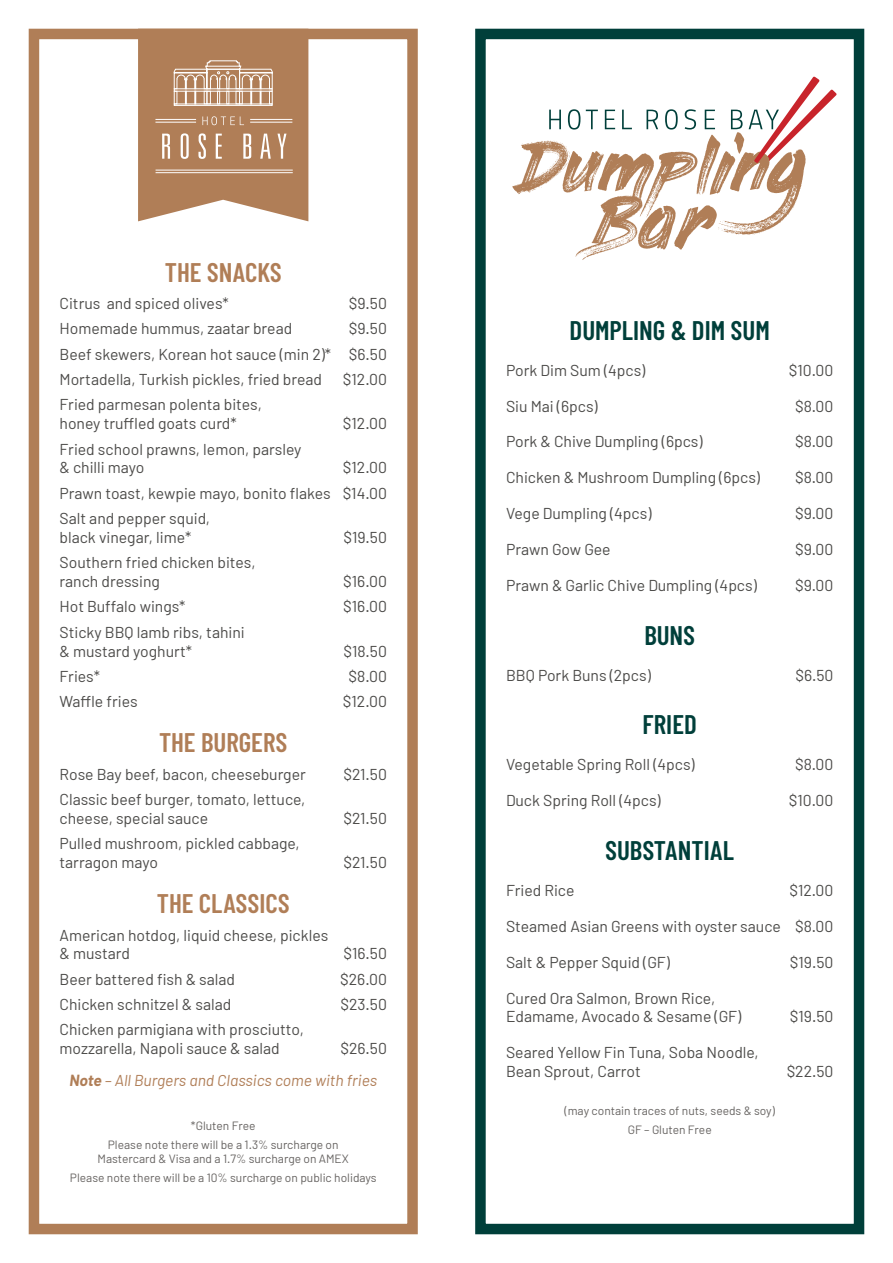
<style>
.page{position:relative;width:893px;height:1263px;background:#fff}
.page>*{position:absolute;margin:0;border:0;box-sizing:border-box;transform-origin:0 0}
.t1{font:600 27px "Barlow Condensed";color:#003f3a}
.t2{font:600 27px "Barlow Condensed";color:#b07e57}
.t3{font:15.75px/18.9px "Barlow";color:#4c4b49}
.t4{font:italic 15.75px "Barlow";color:#b07e57}
.t5{font:12px/14.4px "Barlow";color:#666361;text-align:center}
.s1{font-weight:700}
</style>
<div class="page">
<div style="left:29px;top:29px;width:389px;height:1205px;border:10px solid #b07e57"></div>
<svg style="left:138px;top:29px;width:170px;height:192px"></svg>
<div style="left:475px;top:29px;width:389px;height:1205px;border:10px solid #003f3a"></div>
<svg style="left:512px;top:77px;width:324px;height:183px"></svg>
<p class="t2" style="left:165px;top:255px;width:118px">THE SNACKS</p>
<p class="t3" style="left:60px;top:294px;width:171px">Citrus and spiced olives*</p>
<p class="t3" style="left:349px;top:294px;width:40px">$9.50</p>
<p class="t3" style="left:60px;top:319px;width:234px">Homemade hummus, zaatar bread</p>
<p class="t3" style="left:349px;top:319px;width:40px">$9.50</p>
<p class="t3" style="left:60px;top:344px;width:329px">Beef skewers, Korean hot sauce (min 2)* $6.50</p>
<p class="t3" style="left:60px;top:369px;width:264px">Mortadella, Turkish pickles, fried bread</p>
<p class="t3" style="left:343px;top:369px;width:46px">$12.00</p>
<p class="t3" style="left:60px;top:395px;width:204px">Fried parmesan polenta bites, honey truffled goats curd*</p>
<p class="t3" style="left:343px;top:414px;width:46px">$12.00</p>
<p class="t3" style="left:60px;top:439px;width:243px">Fried school prawns, lemon, parsley &amp; chilli mayo</p>
<p class="t3" style="left:343px;top:458px;width:46px">$12.00</p>
<p class="t3" style="left:60px;top:483px;width:329px">Prawn toast, kewpie mayo, bonito flakes $14.00</p>
<p class="t3" style="left:60px;top:508px;width:152px">Salt and pepper squid, black vinegar, lime*</p>
<p class="t3" style="left:343px;top:527px;width:45px">$19.50</p>
<p class="t3" style="left:60px;top:553px;width:197px">Southern fried chicken bites, ranch dressing</p>
<p class="t3" style="left:343px;top:571px;width:45px">$16.00</p>
<p class="t3" style="left:60px;top:597px;width:128px">Hot Buffalo wings*</p>
<p class="t3" style="left:343px;top:597px;width:45px">$16.00</p>
<p class="t3" style="left:60px;top:622px;width:187px">Sticky BBQ lamb ribs, tahini &amp; mustard yoghurt*</p>
<p class="t3" style="left:343px;top:641px;width:45px">$18.50</p>
<p class="t3" style="left:60px;top:666px;width:42px">Fries*</p>
<p class="t3" style="left:349px;top:666px;width:40px">$8.00</p>
<p class="t3" style="left:60px;top:691px;width:80px">Waffle fries</p>
<p class="t3" style="left:343px;top:691px;width:46px">$12.00</p>
<p class="t2" style="left:159px;top:726px;width:130px">THE BURGERS</p>
<p class="t3" style="left:60px;top:764px;width:248px">Rose Bay beef, bacon, cheeseburger</p>
<p class="t3" style="left:343px;top:764px;width:45px">$21.50</p>
<p class="t3" style="left:60px;top:789px;width:247px">Classic beef burger, tomato, lettuce, cheese, special sauce</p>
<p class="t3" style="left:343px;top:808px;width:45px">$21.50</p>
<p class="t3" style="left:60px;top:833px;width:242px">Pulled mushroom, pickled cabbage, tarragon mayo</p>
<p class="t2" style="left:157px;top:887px;width:134px">THE CLASSICS</p>
<p class="t3" style="left:60px;top:925px;width:270px">American hotdog, liquid cheese, pickles &amp; mustard</p>
<p class="t3" style="left:343px;top:852px;width:45px">$21.50</p>
<p class="t3" style="left:344px;top:944px;width:45px">$16.50</p>
<p class="t3" style="left:60px;top:969px;width:177px">Beer battered fish &amp; salad</p>
<p class="t3" style="left:340px;top:969px;width:48px">$26.00</p>
<p class="t3" style="left:60px;top:994px;width:173px">Chicken schnitzel &amp; salad</p>
<p class="t3" style="left:341px;top:994px;width:48px">$23.50</p>
<p class="t3" style="left:60px;top:1020px;width:246px">Chicken parmigiana with prosciutto, mozzarella, Napoli sauce &amp; salad</p>
<p class="t3" style="left:340px;top:1039px;width:48px">$26.50</p>
<p class="t4" style="left:69px;top:1069px;width:309px"><span class="s1">Note</span> – All Burgers and Classics come with fries</p>
<p class="t5" style="left:191px;top:1118px;width:66px">*Gluten Free</p>
<p class="t5" style="left:98px;top:1137px;width:253px">Please note there will be a 1.3% surcharge on<br>Mastercard &amp; Visa and a 1.7% surcharge on AMEX</p>
<p class="t5" style="left:70px;top:1170px;width:308px">Please note there will be a 10% surcharge on public holidays</p>
<p class="t1" style="left:570px;top:313px;width:202px">DUMPLING &amp; DIM SUM</p>
<p class="t3" style="left:506px;top:360px;width:141px">Pork Dim Sum (4pcs)</p>
<p class="t3" style="left:789px;top:360px;width:46px">$10.00</p>
<p class="t3" style="left:506px;top:396px;width:93px">Siu Mai (6pcs)</p>
<p class="t3" style="left:795px;top:396px;width:40px">$8.00</p>
<p class="t3" style="left:506px;top:432px;width:198px">Pork &amp; Chive Dumpling (6pcs)</p>
<p class="t3" style="left:795px;top:432px;width:40px">$8.00</p>
<p class="t3" style="left:506px;top:468px;width:256px">Chicken &amp; Mushroom Dumpling (6pcs)</p>
<p class="t3" style="left:795px;top:468px;width:40px">$8.00</p>
<p class="t3" style="left:506px;top:504px;width:147px">Vege Dumpling (4pcs)</p>
<p class="t3" style="left:795px;top:504px;width:40px">$9.00</p>
<p class="t3" style="left:506px;top:540px;width:106px">Prawn Gow Gee</p>
<p class="t3" style="left:795px;top:540px;width:40px">$9.00</p>
<p class="t3" style="left:506px;top:576px;width:252px">Prawn &amp; Garlic Chive Dumpling (4pcs)</p>
<p class="t3" style="left:795px;top:576px;width:40px">$9.00</p>
<p class="t1" style="left:644px;top:618px;width:52px">BUNS</p>
<p class="t3" style="left:506px;top:665px;width:146px">BBQ Pork Buns (2pcs)</p>
<p class="t3" style="left:795px;top:665px;width:40px">$6.50</p>
<p class="t1" style="left:643px;top:708px;width:56px">FRIED</p>
<p class="t3" style="left:506px;top:755px;width:190px">Vegetable Spring Roll (4pcs)</p>
<p class="t3" style="left:795px;top:755px;width:40px">$8.00</p>
<p class="t3" style="left:506px;top:791px;width:156px">Duck Spring Roll (4pcs)</p>
<p class="t3" style="left:789px;top:791px;width:46px">$10.00</p>
<p class="t1" style="left:605px;top:833px;width:130px">SUBSTANTIAL</p>
<p class="t3" style="left:506px;top:880px;width:70px">Fried Rice</p>
<p class="t3" style="left:789px;top:880px;width:46px">$12.00</p>
<p class="t3" style="left:506px;top:916px;width:329px">Steamed Asian Greens with oyster sauce $8.00</p>
<p class="t3" style="left:506px;top:952px;width:165px">Salt &amp; Pepper Squid (GF)</p>
<p class="t3" style="left:790px;top:952px;width:45px">$19.50</p>
<p class="t3" style="left:506px;top:988px;width:237px">Cured Ora Salmon, Brown Rice,<br>Edamame, Avocado &amp; Sesame (GF)</p>
<p class="t3" style="left:790px;top:1007px;width:45px">$19.50</p>
<p class="t3" style="left:506px;top:1043px;width:254px">Seared Yellow Fin Tuna, Soba Noodle,<br>Bean Sprout, Carrot</p>
<p class="t5" style="left:564px;top:1103px;width:212px">(may contain traces of nuts, seeds &amp; soy)</p>
<p class="t5" style="left:628px;top:1122px;width:86px">GF – Gluten Free</p>
<p class="t3" style="left:787px;top:1062px;width:48px">$22.50</p>
</div>
